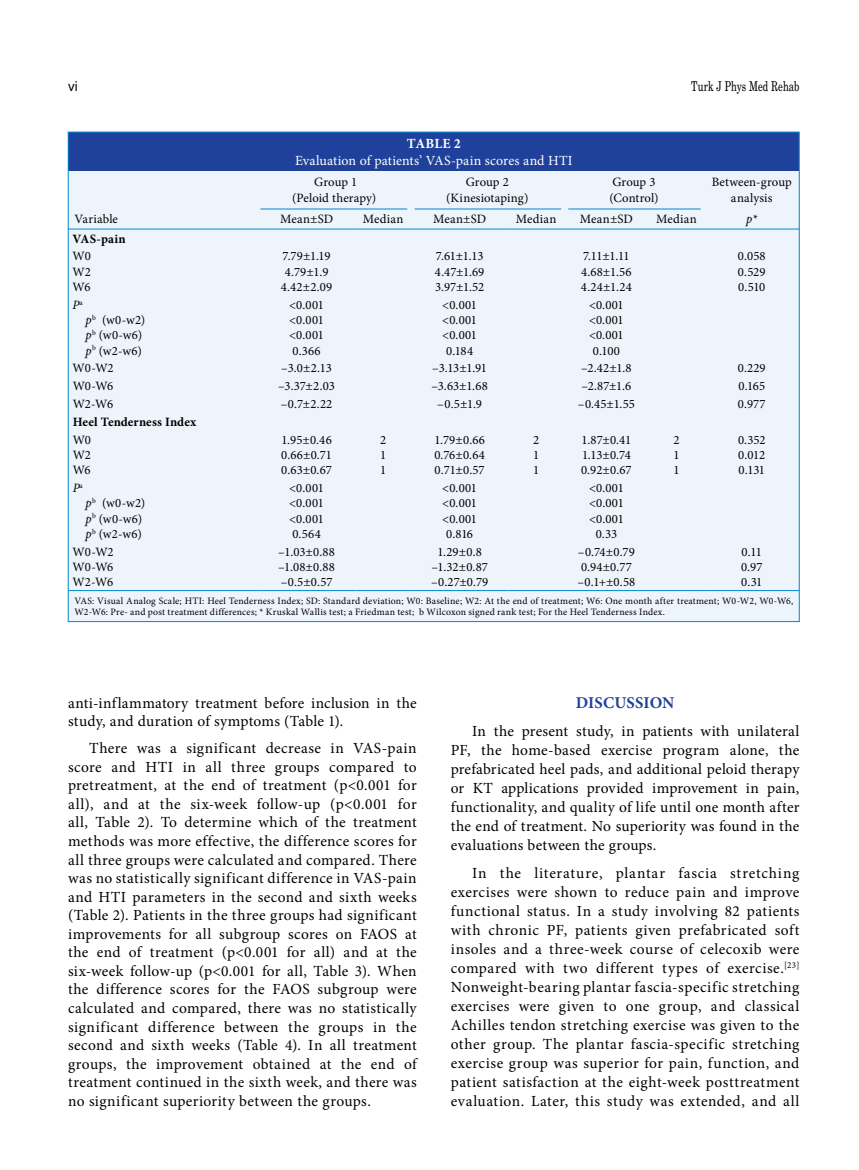
<style>
.page{position:relative;width:859px;height:1170px;background:#fff}
.page>*{position:absolute;margin:0;border:0;box-sizing:border-box;transform-origin:0 0}
.t1{font:700 16.5px "Minion Pro";color:#20419b}
.t2{font:15.45px/18.6px "Minion Pro";letter-spacing:.02em;color:#000;text-align:justify}
.t3{font:13.95px "Minion Pro";letter-spacing:.005em;color:#fff}
.t4{font:700 13.95px "Minion Pro";letter-spacing:.01em;color:#fff}
.t5{font:13.5px "Madison Tr";letter-spacing:.005em;color:#000}
.t6{font:13.5px "Helvetica Normal Tr";color:#000}
.t7{font:12.75px/15.3px "Minion Pro";color:#000;text-align:justify}
.t8{font:12.75px/15.3px "Minion Pro";letter-spacing:.025em;color:#000}
.t9{font:700 12.75px "Minion Pro";letter-spacing:.01em;color:#000}
.t10{font:12.75px/15.3px "Minion Pro";letter-spacing:-.03em;color:#000;text-align:center}
.t11{font:12.75px/15.3px "Minion Pro";letter-spacing:-.02em;color:#000;text-align:center}
.t12{font:italic 12.75px "Minion Pro";color:#000}
.t13{font:9.75px/11.7px "Minion Pro";letter-spacing:.015em;color:#000}
.s1{font-style:italic}
</style>
<div class="page">
<div style="left:68px;top:132px;width:731px;height:489px;background:#eef4fb"></div>
<div style="left:68px;top:132px;width:731px;height:39px;background:#20419b"></div>
<hr style="left:68px;top:590px;width:190px;height:1px;background:#0089cf">
<hr style="left:258px;top:590px;width:97px;height:1px;background:#0089cf">
<hr style="left:355px;top:590px;width:56px;height:1px;background:#0089cf">
<hr style="left:411px;top:590px;width:98px;height:1px;background:#0089cf">
<hr style="left:509px;top:590px;width:55px;height:1px;background:#0089cf">
<hr style="left:564px;top:590px;width:85px;height:1px;background:#0089cf">
<hr style="left:649px;top:590px;width:55px;height:1px;background:#0089cf">
<hr style="left:704px;top:590px;width:95px;height:1px;background:#0089cf">
<hr style="left:68px;top:229px;width:190px;height:1px;background:#0089cf">
<hr style="left:258px;top:229px;width:97px;height:1px;background:#0089cf">
<hr style="left:355px;top:229px;width:56px;height:1px;background:#0089cf">
<hr style="left:411px;top:229px;width:98px;height:1px;background:#0089cf">
<hr style="left:509px;top:229px;width:55px;height:1px;background:#0089cf">
<hr style="left:564px;top:229px;width:85px;height:1px;background:#0089cf">
<hr style="left:649px;top:229px;width:55px;height:1px;background:#0089cf">
<hr style="left:704px;top:229px;width:95px;height:1px;background:#0089cf">
<hr style="left:260px;top:209px;width:147px;height:1px;background:#0089cf">
<hr style="left:415px;top:209px;width:146px;height:1px;background:#0089cf">
<hr style="left:568px;top:209px;width:133px;height:1px;background:#0089cf">
<p class="t6" style="left:68px;top:78px;width:11px">vi</p>
<p class="t5" style="left:691px;top:78px;width:110px">Turk J Phys Med Rehab</p>
<p class="t4" style="left:407px;top:134px;width:55px">TABLE 2</p>
<p class="t3" style="left:295px;top:151px;width:279px">Evaluation of patients’ VAS-pain scores and HTI</p>
<p class="t7" style="left:292px;top:175px;width:85px;text-align:center">Group 1<br>(Peloid therapy)</p>
<p class="t7" style="left:446px;top:175px;width:84px;text-align:center">Group 2 (Kinesiotaping)</p>
<p class="t7" style="left:609px;top:175px;width:51px">Group 3 (Control)</p>
<p class="t7" style="left:712px;top:175px;width:82px;text-align:center">Between-group analysis</p>
<p class="t7" style="left:74px;top:211px;width:45px">Variable</p>
<p class="t7" style="left:280px;top:211px;width:54px">Mean±SD</p>
<p class="t7" style="left:363px;top:211px;width:42px">Median</p>
<p class="t7" style="left:433px;top:211px;width:54px">Mean±SD</p>
<p class="t7" style="left:516px;top:211px;width:42px">Median</p>
<p class="t7" style="left:580px;top:211px;width:54px">Mean±SD</p>
<p class="t7" style="left:656px;top:211px;width:42px">Median</p>
<p class="t12" style="left:746px;top:210px;width:13px">p*</p>
<p class="t9" style="left:73px;top:229px;width:54px">VAS-pain</p>
<p class="t7" style="left:73px;top:249px;width:20px">W0<br>W2<br>W6</p>
<p class="t7" style="left:281px;top:249px;width:53px;text-align:center">7.79±1.19<br>4.79±1.9<br>4.42±2.09</p>
<p class="t7" style="left:435px;top:249px;width:51px">7.61±1.13<br>4.47±1.69<br>3.97±1.52</p>
<p class="t7" style="left:581px;top:249px;width:52px;text-align:left">7.11±1.11<br>4.68±1.56<br>4.24±1.24</p>
<p class="t7" style="left:738px;top:249px;width:29px">0.058<br>0.529<br>0.510</p>
<p class="t12" style="left:73px;top:296px;width:12px">P<sup>a</sup></p>
<p class="t8" style="left:85px;top:312px;width:61px"><span class="s1">p</span><sup>b</sup> (w0-w2) <span class="s1">p</span><sup>b</sup> (w0-w6) <span class="s1">p</span><sup>b</sup> (w2-w6)</p>
<p class="t7" style="left:289px;top:297px;width:36px">&lt;0.001 &lt;0.001 &lt;0.001<br>0.366</p>
<p class="t7" style="left:442px;top:297px;width:36px;text-align:center">&lt;0.001 &lt;0.001 &lt;0.001<br>0.184</p>
<p class="t7" style="left:589px;top:297px;width:36px">&lt;0.001 &lt;0.001 &lt;0.001<br>0.100</p>
<p class="t7" style="left:73px;top:361px;width:43px">W0-W2</p>
<p class="t7" style="left:281px;top:361px;width:52px">–3.0±2.13</p>
<p class="t7" style="left:432px;top:361px;width:56px">–3.13±1.91</p>
<p class="t7" style="left:581px;top:361px;width:52px">–2.42±1.8</p>
<p class="t7" style="left:738px;top:361px;width:29px">0.229</p>
<p class="t7" style="left:73px;top:378px;width:42px">W0-W6</p>
<p class="t7" style="left:278px;top:378px;width:58px">–3.37±2.03</p>
<p class="t7" style="left:431px;top:378px;width:58px">–3.63±1.68</p>
<p class="t7" style="left:581px;top:378px;width:51px">–2.87±1.6</p>
<p class="t7" style="left:738px;top:378px;width:28px">0.165</p>
<p class="t7" style="left:73px;top:396px;width:42px">W2-W6</p>
<p class="t7" style="left:281px;top:396px;width:53px">–0.7±2.22</p>
<p class="t7" style="left:437px;top:396px;width:46px">–0.5±1.9</p>
<p class="t7" style="left:578px;top:396px;width:59px">–0.45±1.55</p>
<p class="t7" style="left:738px;top:396px;width:29px">0.977</p>
<p class="t9" style="left:73px;top:413px;width:125px">Heel Tenderness Index</p>
<p class="t7" style="left:73px;top:432px;width:20px">W0<br>W2<br>W6</p>
<p class="t7" style="left:281px;top:432px;width:52px">1.95±0.46<br>0.66±0.71<br>0.63±0.67</p>
<p class="t7" style="left:380px;top:432px;width:8px">2<br>1<br>1</p>
<p class="t7" style="left:434px;top:432px;width:52px">1.79±0.66<br>0.76±0.64<br>0.71±0.57</p>
<p class="t7" style="left:533px;top:432px;width:8px">2<br>1<br>1</p>
<p class="t7" style="left:581px;top:432px;width:52px">1.87±0.41<br>1.13±0.74<br>0.92±0.67</p>
<p class="t7" style="left:673px;top:432px;width:8px">2<br>1<br>1</p>
<p class="t7" style="left:738px;top:432px;width:29px">0.352<br>0.012<br>0.131</p>
<p class="t12" style="left:73px;top:479px;width:12px">P<sup>a</sup></p>
<p class="t8" style="left:85px;top:495px;width:61px"><span class="s1">p</span><sup>b</sup> (w0-w2) <span class="s1">p</span><sup>b</sup> (w0-w6) <span class="s1">p</span><sup>b</sup> (w2-w6)</p>
<p class="t7" style="left:289px;top:480px;width:36px">&lt;0.001 &lt;0.001 &lt;0.001<br>0.564</p>
<p class="t10" style="left:442px;top:480px;width:36px">&lt;0.001 &lt;0.001 &lt;0.001<br>0.816</p>
<p class="t11" style="left:589px;top:480px;width:36px">&lt;0.001 &lt;0.001 &lt;0.001<br>0.33</p>
<p class="t7" style="left:73px;top:544px;width:43px">W0-W2<br>W0-W6<br>W2-W6</p>
<p class="t7" style="left:278px;top:544px;width:58px">–1.03±0.88 –1.08±0.88 –0.5±0.57</p>
<p class="t7" style="left:431px;top:544px;width:59px;text-align:center">1.29±0.8 –1.32±0.87 –0.27±0.79</p>
<p class="t7" style="left:577px;top:544px;width:60px;text-align:left">–0.74±0.79<br>0.94±0.77 –0.1+±0.58</p>
<p class="t7" style="left:741px;top:544px;width:23px">0.11<br>0.97<br>0.31</p>
<p class="t13" style="left:74px;top:594px;width:720px">VAS: Visual Analog Scale; HTI: Heel Tenderness Index; SD: Standard deviation; W0: Baseline; W2: At the end of treatment; W6: One month after treatment; W0-W2, W0-W6,<br>W2-W6: Pre- and post treatment differences; * Kruskal Wallis test; a Friedman test; b Wilcoxon signed rank test; For the Heel Tenderness Index.</p>
<p class="t2" style="left:68px;top:693px;width:350px">anti-inflammatory treatment before inclusion in the study, and duration of symptoms (Table 1).</p>
<p class="t2" style="left:68px;top:739px;width:350px;text-indent:21px">There was a significant decrease in VAS-pain score and HTI in all three groups compared to pretreatment, at the end of treatment (p&lt;0.001 for all), and at the six-week follow-up (p&lt;0.001 for all, Table 2). To determine which of the treatment methods was more effective, the difference scores for all three groups were calculated and compared. There was no statistically significant difference in VAS-pain and HTI parameters in the second and sixth weeks (Table 2). Patients in the three groups had significant improvements for all subgroup scores on FAOS at the end of treatment (p&lt;0.001 for all) and at the six-week follow-up (p&lt;0.001 for all, Table 3). When the difference scores for the FAOS subgroup were calculated and compared, there was no statistically significant difference between the groups in the second and sixth weeks (Table 4). In all treatment groups, the improvement obtained at the end of treatment continued in the sixth week, and there was no significant superiority between the groups.</p>
<p class="t1" style="left:576px;top:691px;width:100px">DISCUSSION</p>
<p class="t2" style="left:451px;top:721px;width:350px;line-height:19px;text-indent:21px">In the present study, in patients with unilateral PF, the home-based exercise program alone, the prefabricated heel pads, and additional peloid therapy or KT applications provided improvement in pain, functionality, and quality of life until one month after the end of treatment. No superiority was found in the evaluations between the groups.</p>
<p class="t2" style="left:451px;top:863px;width:350px;line-height:19px;text-indent:21px">In the literature, plantar fascia stretching exercises were shown to reduce pain and improve functional status. In a study involving 82 patients with chronic PF, patients given prefabricated soft insoles and a three-week course of celecoxib were compared with two different types of exercise.<sup>[23] </sup>Nonweight-bearing plantar fascia-specific stretching exercises were given to one group, and classical Achilles tendon stretching exercise was given to the other group. The plantar fascia-specific stretching exercise group was superior for pain, function, and patient satisfaction at the eight-week posttreatment evaluation. Later, this study was extended, and all</p>
</div>
